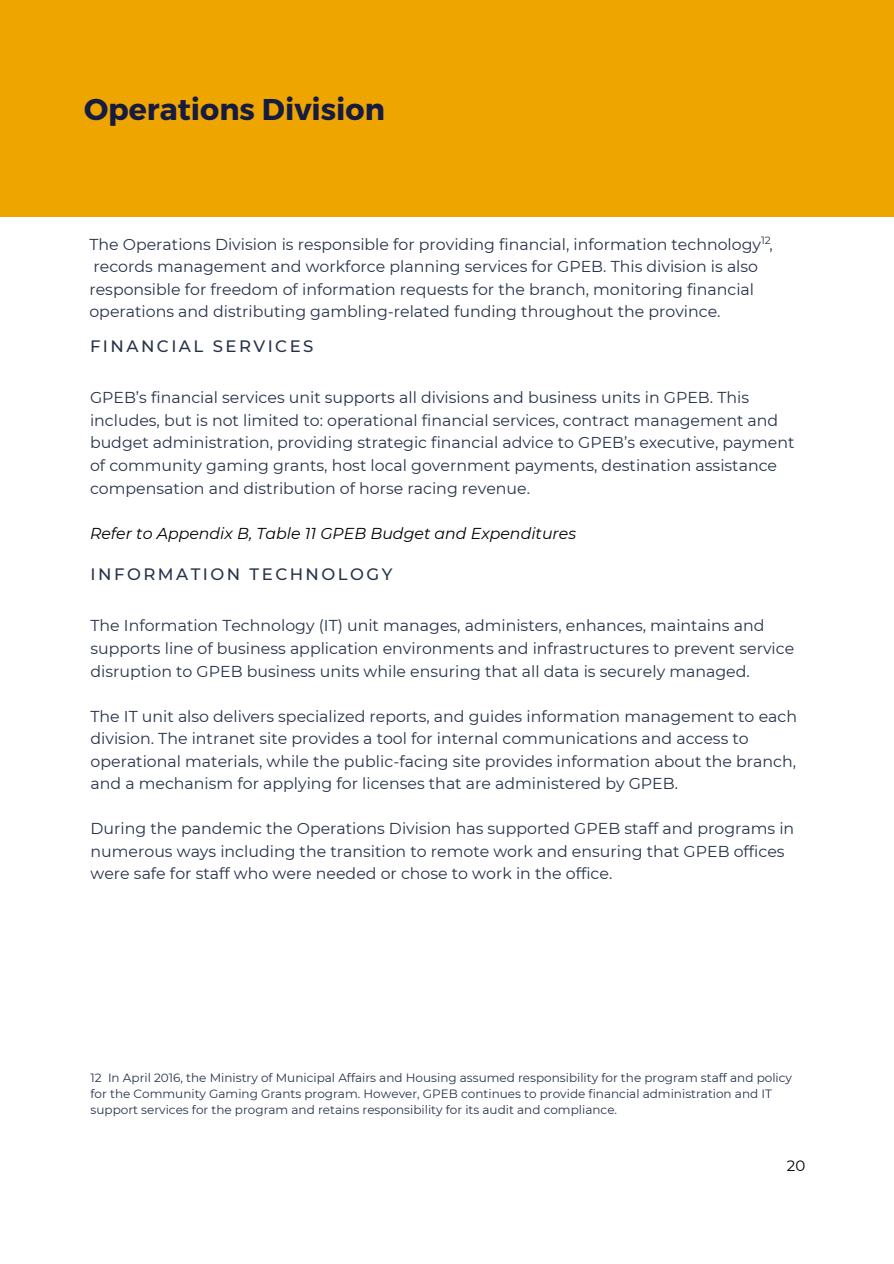
<style>
.page{position:relative;width:894px;height:1264px;background:#fff}
.page>*{position:absolute;margin:0;border:0;box-sizing:border-box;transform-origin:0 0}
.t1{font:700 30px "Montserrat";color:#161b40}
.t2{font:500 16.5px "Montserrat";letter-spacing:.15em;color:#27324a}
.t3{font:15.75px/22.5px "Montserrat";color:#27324a}
.t4{font:italic 15.75px "Montserrat";color:#000}
.t5{font:15px "Montserrat";color:#000}
.t6{font:12px/16px "Montserrat";color:#27324a}
.t7{font:10.5px "Montserrat";color:#27324a}
</style>
<div class="page">
<div style="left:0;top:0;width:893px;height:217px;background:#efa500"></div>
<h1 class="t1" style="left:84px;top:90px;width:302px">Operations Division</h1>
<p class="t7" style="left:761px;top:234px;width:11px">12</p>
<p class="t3" style="left:89px;top:233px;width:684px">The Operations Division is responsible for providing financial, information technology , records management and workforce planning services for GPEB. This division is also responsible for freedom of information requests for the branch, monitoring financial operations and distributing gambling-related funding throughout the province.</p>
<p class="t2" style="left:90px;top:336px;width:225px">FINANCIAL SERVICES</p>
<p class="t3" style="left:90px;top:386px;width:705px">GPEB’s financial services unit supports all divisions and business units in GPEB. This includes, but is not limited to: operational financial services, contract management and budget administration, providing strategic financial advice to GPEB’s executive, payment of community gaming grants, host local government payments, destination assistance compensation and distribution of horse racing revenue.</p>
<p class="t4" style="left:90px;top:523px;width:487px">Refer to Appendix B, Table 11 GPEB Budget and Expenditures</p>
<p class="t2" style="left:90px;top:564px;width:303px">INFORMATION TECHNOLOGY</p>
<p class="t3" style="left:90px;top:614px;width:705px">The Information Technology (IT) unit manages, administers, enhances, maintains and supports line of business application environments and infrastructures to prevent service disruption to GPEB business units while ensuring that all data is securely managed.</p>
<p class="t3" style="left:90px;top:704px;width:707px">The IT unit also delivers specialized reports, and guides information management to each division. The intranet site provides a tool for internal communications and access to operational materials, while the public-facing site provides information about the branch, and a mechanism for applying for licenses that are administered by GPEB.</p>
<p class="t3" style="left:90px;top:817px;width:705px">During the pandemic the Operations Division has supported GPEB staff and programs in numerous ways including the transition to remote work and ensuring that GPEB offices were safe for staff who were needed or chose to work in the office.</p>
<p class="t6" style="left:90px;top:1069px;width:702px">12 In April 2016, the Ministry of Municipal Affairs and Housing assumed responsibility for the program staff and policy for the Community Gaming Grants program. However, GPEB continues to provide financial administration and IT support services for the program and retains responsibility for its audit and compliance.</p>
<p class="t5" style="left:786px;top:1156px;width:20px">20</p>
</div>
